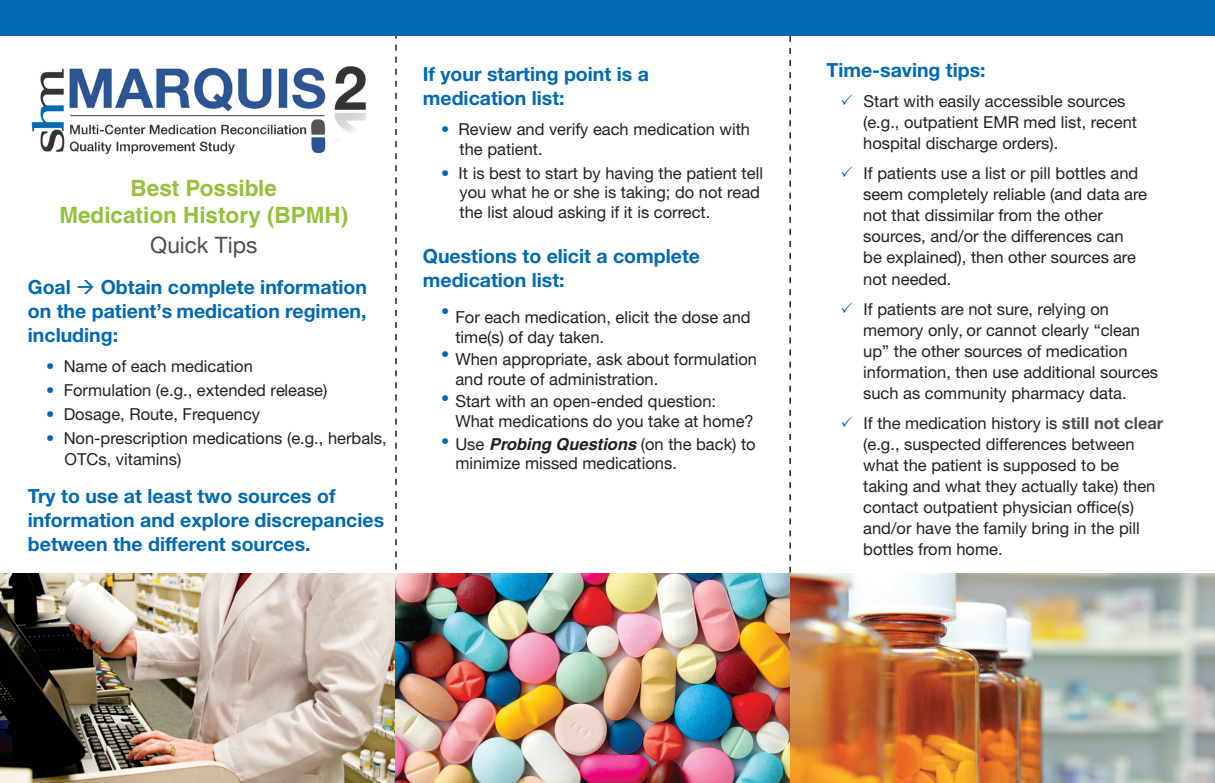
<style>
.page{position:relative;width:1215px;height:783px;background:#fff}
.page>*{position:absolute;margin:0;border:0;box-sizing:border-box;transform-origin:0 0}
.t1{font:700 22.5px/27px "Helvetica";color:#95c03c;text-align:center}
.t2{font:22.5px "Helvetica Neue";color:#4c4d4e}
.t3{font:700 19.5px/24px "Helvetica Neue";color:#0168b3}
.t4{font:16.5px/21px "Helvetica Neue";color:#231f20}
.t5{font:16.5px/19.8px "Helvetica Neue";color:#231f20}
.t6{font:16.5px "Helvetica Neue";color:#0168b3}
.s1{color:#0168b3}
.s2{font-family:"Helvetica";font-weight:700;font-style:italic}
.s3{font-weight:700;color:#4c4d4e}
</style>
<div class="page">
<svg style="left:395px;top:35px;width:2px;height:535px"></svg>
<svg style="left:789px;top:36px;width:2px;height:537px"></svg>
<div style="left:0;top:0;width:1215px;height:35px;background:#0168b3"></div>
<img style="left:0;top:573px;width:1215px;height:210px">
<img style="left:31px;top:66px;width:335px;height:89px">
<p class="t1" style="left:59px;top:174px;width:290px">Best Possible<br>Medication History (BPMH)</p>
<p class="t2" style="left:150px;top:229px;width:109px">Quick Tips</p>
<p class="t3" style="left:28px;top:275px;width:341px;text-align:justify">Goal → Obtain complete information on the patient’s medication regimen, including:</p>
<p class="t4" style="left:46px;top:356px;width:208px"><span class="s1">•</span> Name of each medication</p>
<p class="t4" style="left:46px;top:380px;width:283px"><span class="s1">•</span> Formulation (e.g., extended release)</p>
<p class="t4" style="left:46px;top:404px;width:215px"><span class="s1">•</span> Dosage, Route, Frequency</p>
<p class="t4" style="left:65px;top:428px;width:324px;text-indent:-18px"><span class="s1">•</span> Non-prescription medications (e.g., herbals,<br>OTCs, vitamins)</p>
<p class="t3" style="left:28px;top:483px;width:358px">Try to use at least two sources of information and explore discrepancies between the different sources.</p>
<p class="t3" style="left:423px;top:62px;width:228px">If your starting point is a medication list:</p>
<p class="t4" style="left:460px;top:119px;width:292px;line-height:19.5px;text-indent:-18px"><span class="s1">•</span> Review and verify each medication with the patient.</p>
<p class="t4" style="left:460px;top:163px;width:305px;line-height:19.5px;text-indent:-18px"><span class="s1">•</span> It is best to start by having the patient tell you what he or she is taking; do not read the list aloud asking if it is correct.</p>
<p class="t3" style="left:423px;top:243px;width:279px">Questions to elicit a complete medication list:</p>
<p class="t6" style="left:441px;top:301px;width:10px">•</p>
<p class="t6" style="left:441px;top:344px;width:10px">•</p>
<p class="t6" style="left:441px;top:388px;width:10px">•</p>
<p class="t6" style="left:441px;top:431px;width:10px">•</p>
<p class="t5" style="left:455px;top:308px;width:297px">For each medication, elicit the dose and time(s) of day taken.</p>
<p class="t5" style="left:455px;top:350px;width:303px">When appropriate, ask about formulation and route of administration.</p>
<p class="t5" style="left:455px;top:393px;width:300px">Start with an open-ended question:<br>What medications do you take at home?</p>
<p class="t5" style="left:455px;top:435px;width:302px">Use <span class="s2">Probing Questions</span> (on the back) to minimize missed medications.</p>
<p class="t3" style="left:827px;top:58px;width:161px">Time-saving tips:</p>
<p class="t4" style="left:863px;top:91px;width:275px">Start with easily accessible sources (e.g., outpatient EMR med list, recent hospital discharge orders).</p>
<p class="t4" style="left:863px;top:163px;width:285px">If patients use a list or pill bottles and seem completely reliable (and data are not that dissimilar from the other sources, and/or the differences can<br>be explained), then other sources are not needed.</p>
<p class="t4" style="left:863px;top:298px;width:296px">If patients are not sure, relying on memory only, or cannot clearly “clean up” the other sources of medication information, then use additional sources such as community pharmacy data.</p>
<p class="t4" style="left:863px;top:412px;width:302px">If the medication history is <span class="s3">still not clear </span>(e.g., suspected differences between what the patient is supposed to be taking and what they actually take) then contact outpatient physician office(s) and/or have the family bring in the pill bottles from home.</p>
</div>
